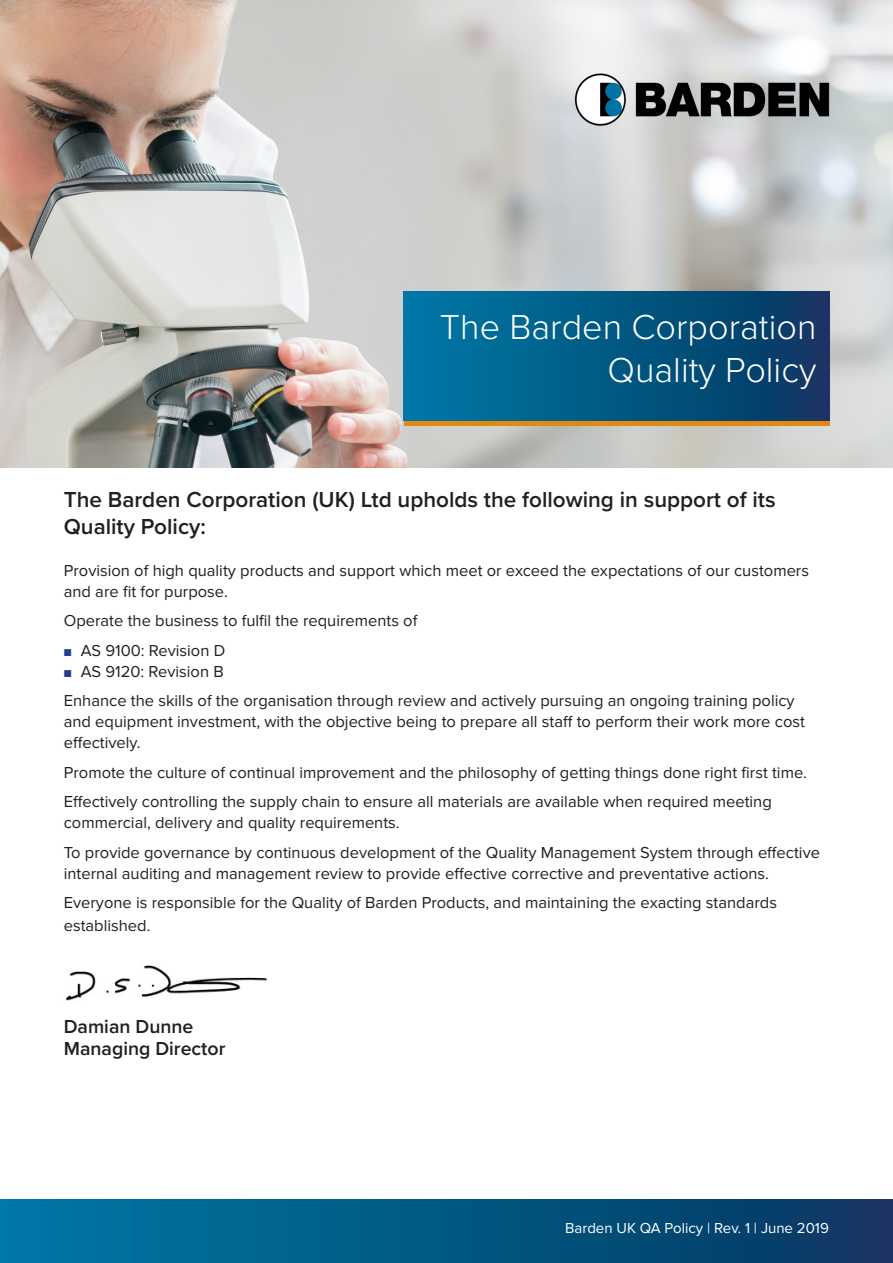
<style>
.page{position:relative;width:893px;height:1263px;background:#fff}
.page>*{position:absolute;margin:0;border:0;box-sizing:border-box;transform-origin:0 0}
.t1{font:300 36px/43.2px "Proxima Nova";color:#fff;text-align:right}
.t2{font:600 22.5px/27px "Proxima Nova";color:#231f20}
.t3{font:600 19.5px "Proxima Nova";color:#231f20}
.t4{font:16.5px/21px "Proxima Nova";color:#231f20}
.t5{font:15px "Proxima Nova";color:#fff}
.s1{font-size:12px;color:#253f8e}
</style>
<div class="page">
<svg style="left:0;top:1199px;width:893px;height:64px;background:#025783"></svg>
<img style="left:0;top:0;width:893px;height:468px">
<svg style="left:404px;top:291px;width:425px;height:130px;background:#035783"></svg>
<hr style="left:404px;top:421px;width:425px;height:4px;background:#e18911">
<img style="left:65px;top:965px;width:203px;height:36px">
<img style="left:574px;top:74px;width:255px;height:51px">
<p class="t1" style="left:440px;top:306px;width:378px">The Barden Corporation<br>Quality Policy</p>
<p class="t2" style="left:64px;top:486px;width:713px">The Barden Corporation (UK) Ltd upholds the following in support of its<br>Quality Policy:</p>
<p class="t4" style="left:64px;top:560px;width:747px">Provision of high quality products and support which meet or exceed the expectations of our customers and are fit for purpose.</p>
<p class="t4" style="left:64px;top:611px;width:355px">Operate the business to fulfil the requirements of</p>
<p class="t4" style="left:64px;top:640px;width:163px"><span class="s1">■</span> AS 9100: Revision D</p>
<p class="t4" style="left:64px;top:661px;width:161px"><span class="s1">■</span> AS 9120: Revision B</p>
<p class="t4" style="left:64px;top:691px;width:743px">Enhance the skills of the organisation through review and actively pursuing an ongoing training policy and equipment investment, with the objective being to prepare all staff to perform their work more cost effectively.</p>
<p class="t4" style="left:64px;top:762px;width:745px">Promote the culture of continual improvement and the philosophy of getting things done right first time.</p>
<p class="t4" style="left:64px;top:792px;width:709px">Effectively controlling the supply chain to ensure all materials are available when required meeting commercial, delivery and quality requirements.</p>
<p class="t4" style="left:64px;top:842px;width:758px">To provide governance by continuous development of the Quality Management System through effective internal auditing and management review to provide effective corrective and preventative actions.</p>
<p class="t4" style="left:64px;top:892px;width:715px;line-height:22.5px">Everyone is responsible for the Quality of Barden Products, and maintaining the exacting standards established.</p>
<p class="t3" style="left:64px;top:1015px;width:131px">Damian Dunne</p>
<p class="t3" style="left:64px;top:1037px;width:163px">Managing Director</p>
<p class="t5" style="left:565px;top:1220px;width:265px">Barden UK QA Policy | Rev. 1 | June 2019</p>
</div>
